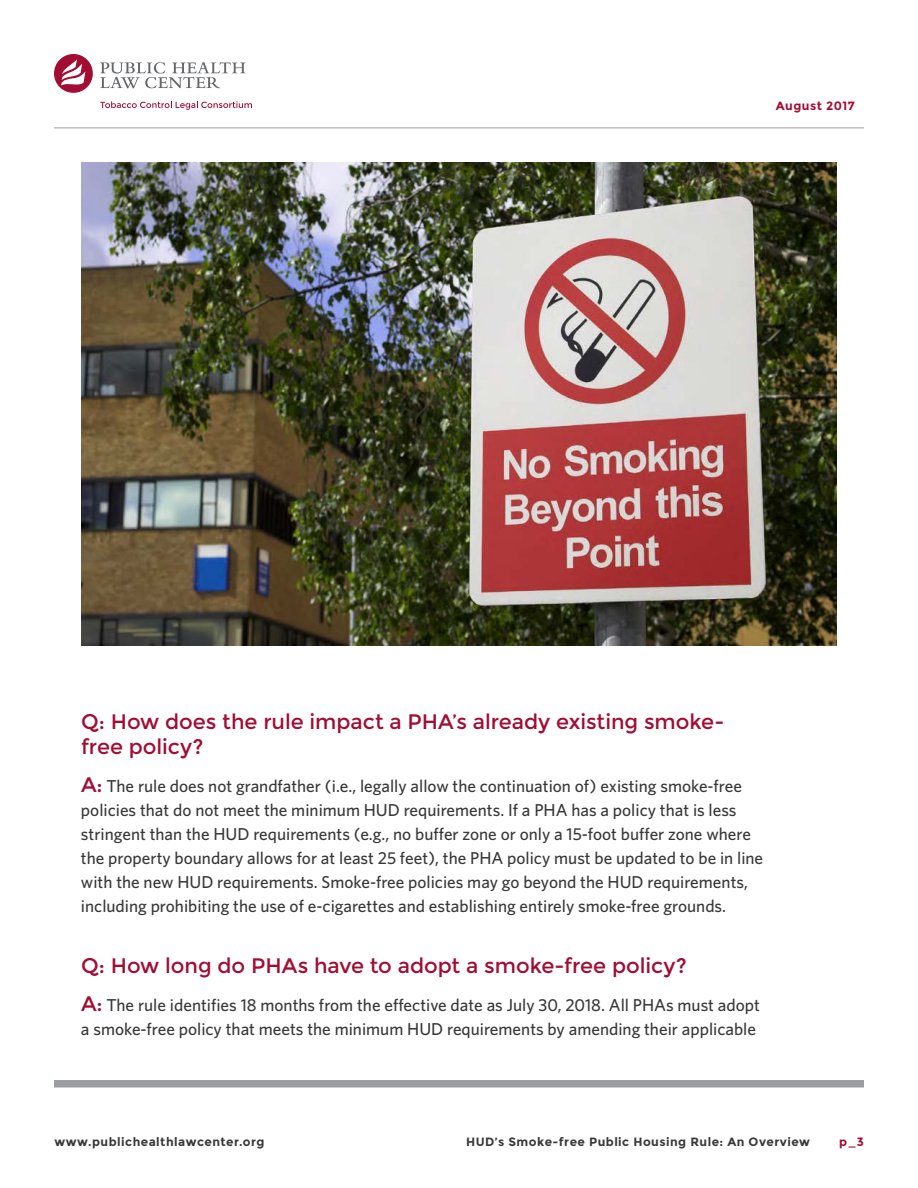
<style>
.page{position:relative;width:918px;height:1188px;background:#fff}
.page>*{position:absolute;margin:0;border:0;box-sizing:border-box;transform-origin:0 0}
.t1{font:21px/25.5px "Montserrat";color:#a30c33}
.t2{font:500 17.25px/24px "Whitney";color:#383839}
.t3{font:700 12px "Montserrat";letter-spacing:.04em;color:#383839}
.t4{font:700 12px "Montserrat";letter-spacing:.04em;color:#a30c33}
.s1{font-family:"Montserrat";font-weight:400;font-size:21px;color:#a30c33}
</style>
<div class="page">
<div style="left:54px;top:1080px;width:810px;height:8px;background:#9b9da0"></div>
<hr style="left:54px;top:128px;width:810px;height:1px;background:#9b9da0">
<img style="left:81px;top:162px;width:756px;height:484px">
<svg style="left:100px;top:62px;width:145px;height:26px"></svg>
<svg style="left:100px;top:101px;width:152px;height:9px"></svg>
<svg style="left:54px;top:54px;width:39px;height:39px"></svg>
<p class="t4" style="left:776px;top:98px;width:80px">August 2017</p>
<p class="t1" style="left:81px;top:709px;width:645px">Q: How does the rule impact a PHA’s already existing smoke&shy;free policy?</p>
<p class="t2" style="left:81px;top:773px;width:684px"><span class="s1">A:</span> The rule does not grandfather (i.e., legally allow the continuation of) existing smoke-free policies that do not meet the minimum HUD requirements. If a PHA has a policy that is less stringent than the HUD requirements (e.g., no buffer zone or only a 15-foot buffer zone where the property boundary allows for at least 25 feet), the PHA policy must be updated to be in line with the new HUD requirements. Smoke-free policies may go beyond the HUD requirements, including prohibiting the use of e-cigarettes and establishing entirely smoke-free grounds.</p>
<p class="t1" style="left:81px;top:954px;width:607px">Q: How long do PHAs have to adopt a smoke-free policy?</p>
<p class="t2" style="left:81px;top:992px;width:681px"><span class="s1">A:</span> The rule identifies 18 months from the effective date as July 30, 2018. All PHAs must adopt a smoke-free policy that meets the minimum HUD requirements by amending their applicable</p>
<p class="t3" style="left:55px;top:1134px;width:212px">www.publichealthlawcenter.org</p>
<p class="t3" style="left:466px;top:1134px;width:345px">HUD’s Smoke-free Public Housing Rule: An Overview</p>
<p class="t4" style="left:839px;top:1134px;width:26px">p_3</p>
</div>
